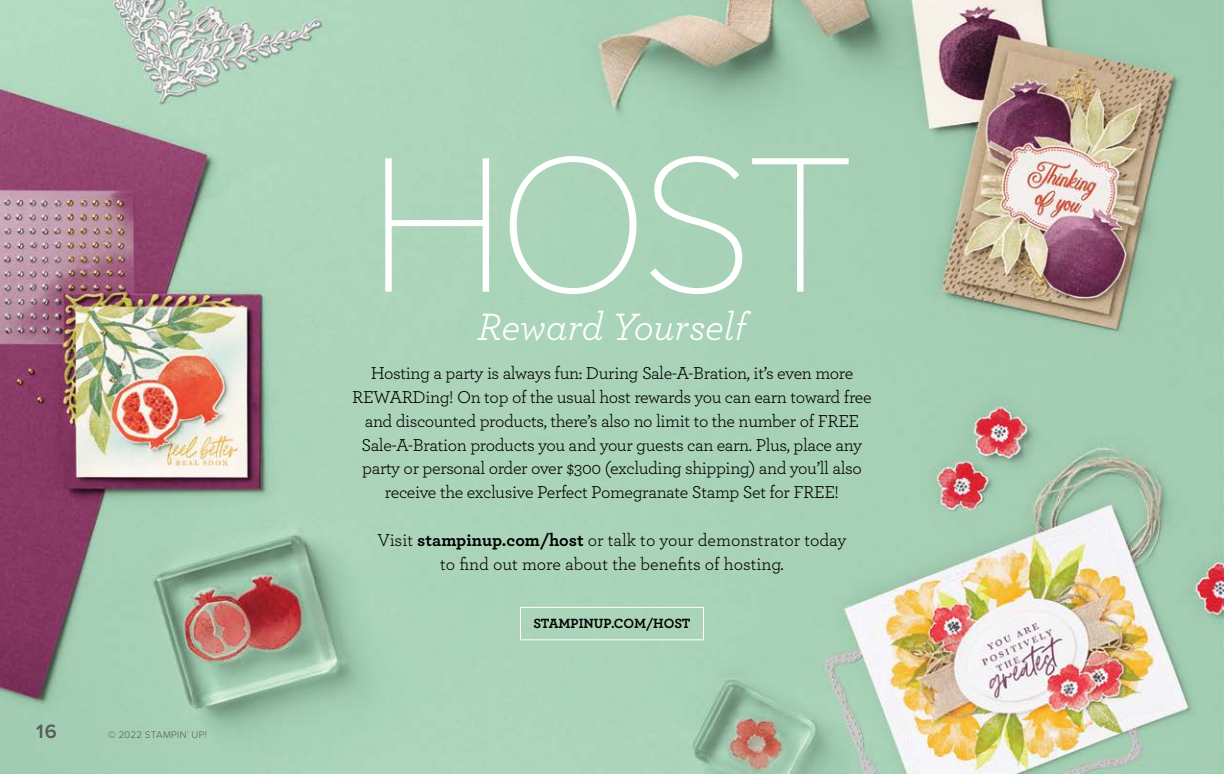
<style>
.page{position:relative;width:1224px;height:774px;background:#fff}
.page>*{position:absolute;margin:0;border:0;box-sizing:border-box;transform-origin:0 0}
.t1{font:100 200px "Proxima Nova T";color:#fff}
.t2{font:italic 40px "Archer";color:#fff}
.t3{font:600 20px "Proxima Nova";color:#58595b}
.t4{font:18px/24px "Archer";letter-spacing:-.02em;color:#000;text-align:center}
.t5{font:18px/24px "Archer";color:#000;text-align:center}
.t6{font:700 14px "Archer";letter-spacing:-.01em;color:#000}
.t7{font:300 10px "Proxima Nova";letter-spacing:.03em;color:#58595b}
.s1{font-family:"Proxima Nova T";font-weight:100}
.s2{font-weight:700}
</style>
<div class="page">
<img style="left:0;top:0;width:1224px;height:774px">
<div style="left:520px;top:607px;width:184px;height:33px;border:1px solid #fff"></div>
<p class="t3" style="left:36px;top:716px;width:22px">16</p>
<p class="t7" style="left:108px;top:727px;width:101px">© 2022 STAMPIN<span class="s1">'</span> UP!</p>
<h1 class="t1" style="left:368px;top:76px;width:490px">HOST</h1>
<h2 class="t2" style="left:477px;top:298px;width:271px">Reward Yourself</h2>
<p class="t4" style="left:352px;top:360px;width:521px">Hosting a party is always fun: During Sale-A-Bration, it’s even more REWARDing! On top of the usual host rewards you can earn toward free and discounted products, there’s also no limit to the number of FREE Sale-A-Bration products you and your guests can earn. Plus, place any party or personal order over $300 (excluding shipping) and you’ll also receive the exclusive Perfect Pomegranate Stamp Set for FREE!</p>
<p class="t5" style="left:378px;top:528px;width:471px">Visit <span class="s2">stampinup.com/host</span> or talk to your demonstrator today to find out more about the benefits of hosting.</p>
<p class="t6" style="left:533px;top:612px;width:159px">STAMPINUP.COM/HOST</p>
</div>
